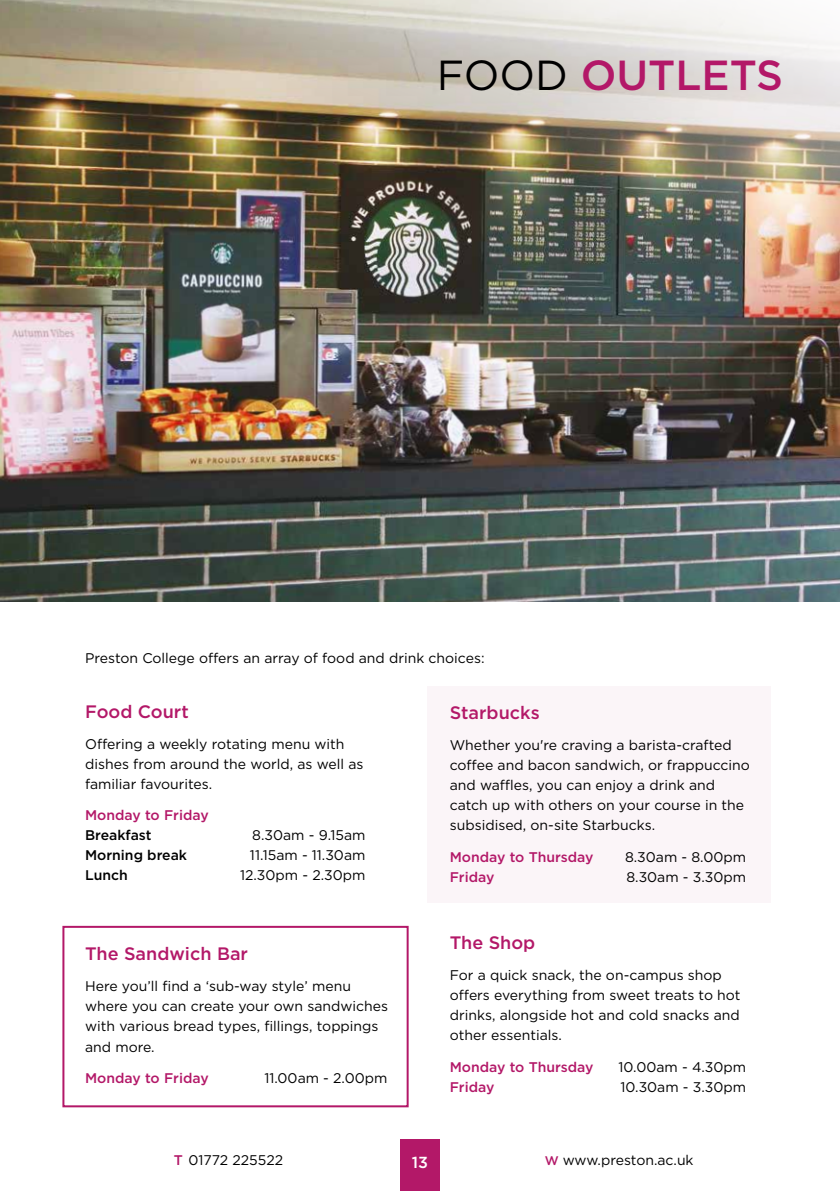
<style>
.page{position:relative;width:840px;height:1191px;background:#fff}
.page>*{position:absolute;margin:0;border:0;box-sizing:border-box;transform-origin:0 0}
.t1{font:500 42px "Gotham";color:#b31868}
.t2{font:500 18px "Gotham";color:#b31868}
.t3{font:500 16px "Gotham";color:#fff}
.t4{font:14px/20px "Gotham";color:#000}
.t5{font:500 14px "Gotham";color:#b31868}
.t6{font:500 14px "Gotham";color:#000}
.s1{font-weight:400;color:#000}
.s2{font-weight:500;color:#b31868}
.s3{font-weight:500;font-size:12.4px;color:#b31868}
</style>
<div class="page">
<div style="left:400px;top:1140px;width:39px;height:51px;background:#b31868"></div>
<img style="left:0;top:298px;width:839px;height:303px">
<img style="left:0;top:0;width:839px;height:298px">
<div style="left:427px;top:686px;width:343px;height:217px;background:#fbf5f8"></div>
<div style="left:62px;top:926px;width:346px;height:181px;border:2px solid #b31868"></div>
<h1 class="t1" style="left:436px;top:48px;width:348px"><span class="s1">FOOD</span> OUTLETS</h1>
<p class="t4" style="left:85px;top:648px;width:401px">Preston College offers an array of food and drink choices:</p>
<p class="t2" style="left:85px;top:699px;width:105px">Food Court</p>
<p class="t4" style="left:85px;top:733px;width:280px">Offering a weekly rotating menu with dishes from around the world, as well as familiar favourites.</p>
<p class="t5" style="left:85px;top:806px;width:125px">Monday to Friday</p>
<p class="t6" style="left:85px;top:826px;width:68px">Breakfast</p>
<p class="t4" style="left:252px;top:825px;width:115px">8.30am - 9.15am</p>
<p class="t6" style="left:85px;top:846px;width:103px">Morning break</p>
<p class="t4" style="left:250px;top:845px;width:117px">11.15am - 11.30am</p>
<p class="t6" style="left:85px;top:866px;width:44px">Lunch</p>
<p class="t4" style="left:240px;top:865px;width:127px">12.30pm - 2.30pm</p>
<p class="t2" style="left:85px;top:942px;width:164px">The Sandwich Bar</p>
<p class="t4" style="left:85px;top:976px;width:304px">Here you’ll find a ‘sub-way style’ menu where you can create your own sandwiches with various bread types, fillings, toppings and more.</p>
<p class="t5" style="left:85px;top:1068px;width:125px">Monday to Friday</p>
<p class="t4" style="left:264px;top:1067px;width:124px">11.00am - 2.00pm</p>
<p class="t2" style="left:449px;top:701px;width:91px">Starbucks</p>
<p class="t4" style="left:449px;top:735px;width:301px">Whether you're craving a barista-crafted coffee and bacon sandwich, or frappuccino and waffles, you can enjoy a drink and catch up with others on your course in the subsidised, on-site Starbucks.</p>
<p class="t5" style="left:449px;top:847px;width:145px">Monday to Thursday</p>
<p class="t4" style="left:624px;top:846px;width:122px">8.30am - 8.00pm</p>
<p class="t5" style="left:449px;top:867px;width:46px">Friday</p>
<p class="t4" style="left:626px;top:866px;width:121px">8.30am - 3.30pm</p>
<p class="t2" style="left:449px;top:930px;width:87px">The Shop</p>
<p class="t4" style="left:449px;top:965px;width:292px">For a quick snack, the on-campus shop offers everything from sweet treats to hot drinks, alongside hot and cold snacks and other essentials.</p>
<p class="t5" style="left:449px;top:1057px;width:145px">Monday to Thursday</p>
<p class="t4" style="left:618px;top:1056px;width:129px">10.00am - 4.30pm</p>
<p class="t5" style="left:449px;top:1077px;width:46px">Friday</p>
<p class="t4" style="left:620px;top:1076px;width:127px">10.30am - 3.30pm</p>
<p class="t4" style="left:174px;top:1150px;width:111px"><span class="s2">T</span> 01772 225522</p>
<p class="t3" style="left:411px;top:1152px;width:18px">13</p>
<p class="t4" style="left:544px;top:1150px;width:150px"><span class="s3">W</span> www.preston.ac.uk</p>
</div>
